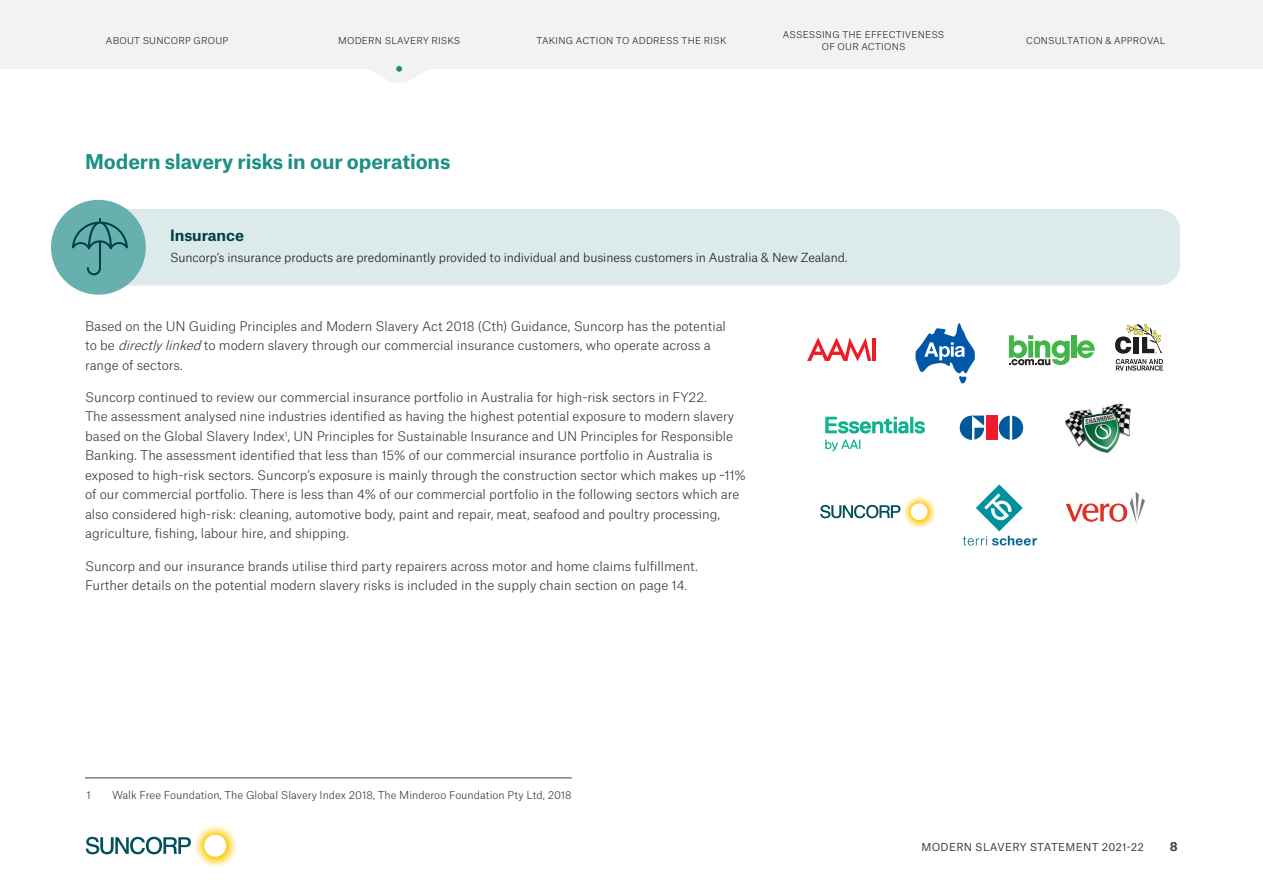
<style>
.page{position:relative;width:1263px;height:893px;background:#fff}
.page>*{position:absolute;margin:0;border:0;box-sizing:border-box;transform-origin:0 0}
.t1{font:700 19.5px "Atlas Grotesk";letter-spacing:-.01em;color:#1d9084}
.t2{font:700 15px "Atlas Grotesk";letter-spacing:-.005em;color:#004049}
.t3{font:300 12.75px/19.5px "Atlas Grotesk";letter-spacing:-.005em;color:#3e3e3f}
.t4{font:300 12px "Atlas Grotesk";letter-spacing:-.01em;color:#231f20}
.t5{font:700 12px "Atlas Grotesk";color:#3e3e3f}
.t6{font:300 10.5px "Atlas Grotesk";color:#3e3e3f}
.t7{font:10.5px "Atlas Grotesk";letter-spacing:.02em;color:#3e3e3f}
.t8{font:300 9px/12px "Atlas Grotesk";letter-spacing:.025em;color:#231f20;text-align:center}
.s1{font-style:italic}
</style>
<div class="page">
<svg style="left:86px;top:825px;width:151px;height:42px"></svg>
<div style="left:98px;top:209px;width:1082px;height:77px;background:#dceaea;border-radius:21px"></div>
<div style="left:51px;top:200px;width:95px;height:95px;background:#67b0ae;border-radius:50%"></div>
<svg style="left:72px;top:218px;width:56px;height:57px"></svg>
<hr style="left:85px;top:778px;width:487px;height:1px;background:#3e3e3f">
<hr style="left:872px;top:338px;width:4px;height:23px;background:#ee1d23">
<svg style="left:807px;top:337px;width:64px;height:24px"></svg>
<div style="left:986px;top:416px;width:11px;height:24px;background:#ee1b2c"></div>
<svg style="left:999px;top:416px;width:24px;height:24px"></svg>
<svg style="left:960px;top:416px;width:24px;height:24px"></svg>
<img style="left:1065px;top:403px;width:66px;height:51px">
<svg style="left:963px;top:484px;width:74px;height:61px"></svg>
<svg style="left:1115px;top:324px;width:48px;height:47px"></svg>
<svg style="left:820px;top:496px;width:116px;height:32px"></svg>
<svg style="left:1066px;top:492px;width:79px;height:32px"></svg>
<div style="left:1071px;top:335px;width:5px;height:23px;background:#42b649"></div>
<svg style="left:1077px;top:340px;width:18px;height:18px"></svg>
<svg style="left:1009px;top:335px;width:61px;height:30px"></svg>
<svg style="left:915px;top:323px;width:60px;height:61px"></svg>
<svg style="left:825px;top:417px;width:100px;height:16px"></svg>
<svg style="left:825px;top:440px;width:35px;height:11px"></svg>
<div style="left:0;top:0;width:1263px;height:68px;background:#f2f3f1"></div>
<svg style="left:354px;top:66px;width:90px;height:17px"></svg>
<p class="t8" style="left:106px;top:34px;width:124px">ABOUT SUNCORP GROUP</p>
<p class="t8" style="left:338px;top:34px;width:124px">MODERN SLAVERY RISKS</p>
<p class="t8" style="left:536px;top:34px;width:191px">TAKING ACTION TO ADDRESS THE RISK</p>
<p class="t8" style="left:783px;top:28px;width:163px">ASSESSING THE EFFECTIVENESS<br>OF OUR ACTIONS</p>
<p class="t8" style="left:1026px;top:34px;width:141px">CONSULTATION &amp; APPROVAL</p>
<h1 class="t1" style="left:85px;top:145px;width:367px">Modern slavery risks in our operations</h1>
<p class="t2" style="left:170px;top:223px;width:75px">Insurance</p>
<p class="t4" style="left:170px;top:247px;width:679px">Suncorp’s insurance products are predominantly provided to individual and business customers in Australia &amp; New Zealand.</p>
<p class="t3" style="left:85px;top:315px;width:642px">Based on the UN Guiding Principles and Modern Slavery Act 2018 (Cth) Guidance, Suncorp has the potential to be <span class="s1">directlylinked</span>to modern slavery through our commercial insurance customers, who operate across a range of sectors.</p>
<p class="t3" style="left:85px;top:386px;width:662px">Suncorp continued to review our commercial insurance portfolio in Australia for high-risk sectors in FY22.<br>The assessment analysed nine industries identified as having the highest potential exposure to modern slavery based on the Global Slavery Index<sup>1</sup>, UN Principles for Sustainable Insurance and UN Principles for Responsible Banking. The assessment identified that less than 15% of our commercial insurance portfolio in Australia is exposed to high-risk sectors. Suncorp’s exposure is mainly through the construction sector which makes up ~11% of our commercial portfolio. There is less than 4% of our commercial portfolio in the following sectors which are also considered high-risk: cleaning, automotive body, paint and repair, meat, seafood and poultry processing, agriculture, fishing, labour hire, and shipping.</p>
<p class="t3" style="left:85px;top:555px;width:614px">Suncorp and our insurance brands utilise third party repairers across motor and home claims fulfillment.<br>Further details on the potential modern slavery risks is included in the supply chain section on page 14.</p>
<p class="t6" style="left:87px;top:787px;width:6px">1</p>
<p class="t6" style="left:112px;top:787px;width:461px">Walk Free Foundation, The Global Slavery Index 2018, The Minderoo Foundation Pty Ltd, 2018</p>
<p class="t7" style="left:921px;top:838px;width:224px">MODERN SLAVERY STATEMENT 2021-22</p>
<p class="t5" style="left:1170px;top:837px;width:9px">8</p>
</div>
